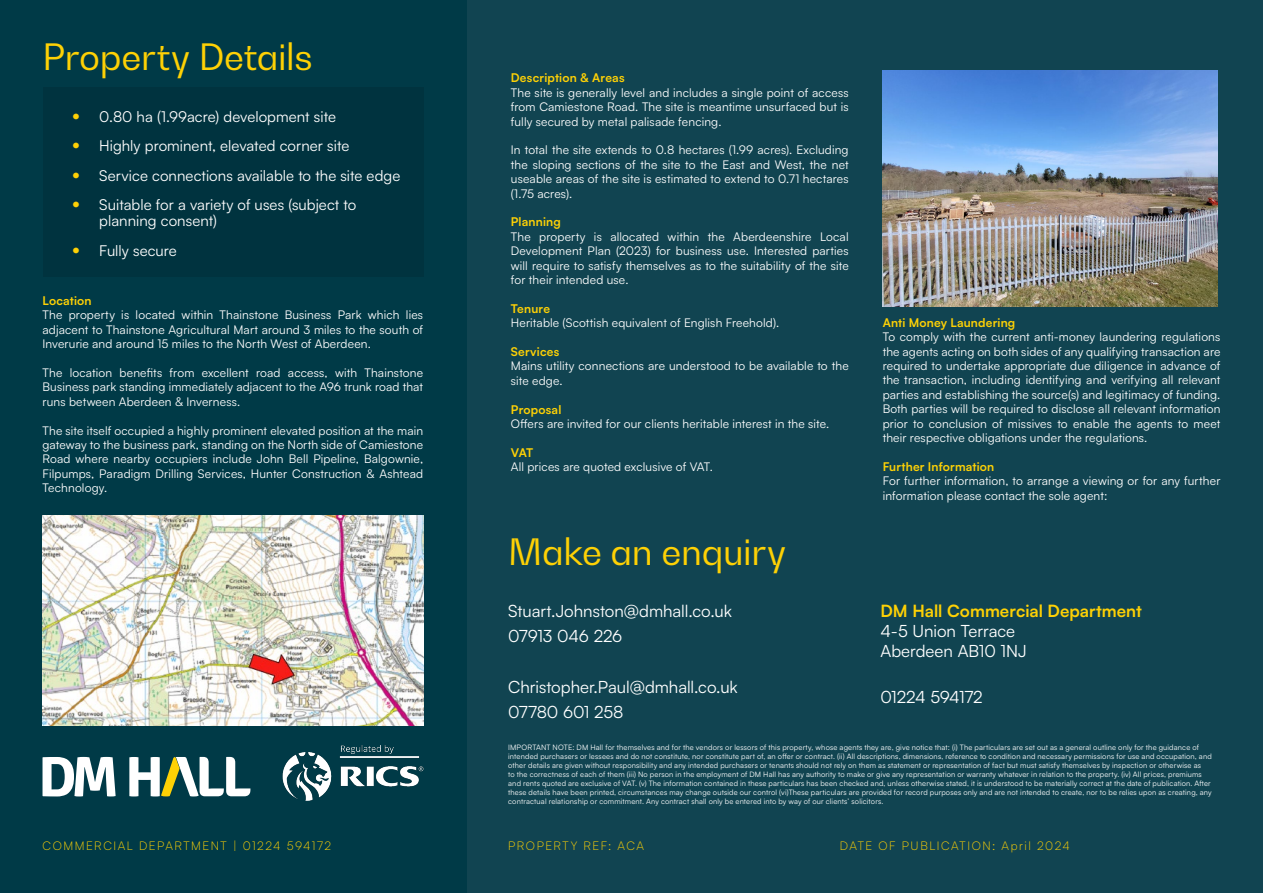
<style>
.page{position:relative;width:1263px;height:893px;background:#fff}
.page>*{position:absolute;margin:0;border:0;box-sizing:border-box;transform-origin:0 0}
.t1{font:36px "Bw Gradual DEMO";letter-spacing:-.01em;color:#fed105}
.t2{font:16.8px/20.2px "Satoshi";letter-spacing:-.005em;color:#fff}
.t3{font:15px/16.5px "Satoshi";letter-spacing:.005em;color:#fff}
.Text{font:12px/14.4px "Satoshi";letter-spacing:.01em;color:#fff;text-align:justify}
.Headings{font:700 12px "Satoshi";letter-spacing:.015em;color:#fed105}
.t4{font:300 12px "Satoshi";letter-spacing:.125em;color:#fed105}
.t5{font:7.5px/9px "Satoshi";letter-spacing:.02em;color:#fff}
.s1{font-size:21px;color:#fed105}
.s2{font-weight:700;color:#fed105}
</style>
<div class="page">
<div style="left:466px;top:0;width:797px;height:893px;background:#114451"></div>
<div style="left:0;top:0;width:466px;height:893px;background:#003a47"></div>
<img style="left:283px;top:745px;width:140px;height:55px">
<svg style="left:43px;top:757px;width:73px;height:39px"></svg>
<svg style="left:129px;top:757px;width:121px;height:39px"></svg>
<div style="left:43px;top:87px;width:380px;height:189px;background:#00333f"></div>
<img style="left:43px;top:515px;width:380px;height:211px">
<img style="left:883px;top:70px;width:335px;height:236px">
<p class="t1" style="left:43px;top:34px;width:272px">Property Details</p>
<p class="t3" style="left:72px;top:108px;width:265px"><span class="s1">•</span> 0.80 ha (1.99acre) development site</p>
<p class="t3" style="left:72px;top:137px;width:278px"><span class="s1">•</span> Highly prominent, elevated corner site</p>
<p class="t3" style="left:72px;top:166px;width:329px"><span class="s1">•</span> Service connections available to the site edge</p>
<p class="t3" style="left:99px;top:196px;width:259px;text-indent:-27px"><span class="s1">•</span> Suitable for a variety of uses (subject to planning consent)</p>
<p class="t3" style="left:72px;top:241px;width:106px"><span class="s1">•</span> Fully secure</p>
<p class="Headings" style="left:43px;top:292px;width:51px">Location</p>
<p class="Text" style="left:43px;top:307px;width:382px">The property is located within Thainstone Business Park which lies adjacent to Thainstone Agricultural Mart around 3 miles to the south of Inverurie and around 15 miles to the North West of Aberdeen.</p>
<p class="Text" style="left:43px;top:365px;width:382px">The location benefits from excellent road access, with Thainstone Business park standing immediately adjacent to the A96 trunk road that runs between Aberdeen &amp; Inverness.</p>
<p class="Text" style="left:43px;top:423px;width:382px">The site itself occupied a highly prominent elevated position at the main gateway to the business park, standing on the North side of Camiestone Road where nearby occupiers include John Bell Pipeline, Balgownie, Filpumps, Paradigm Drilling Services, Hunter Construction &amp; Ashtead Technology.</p>
<p class="Headings" style="left:511px;top:69px;width:115px">Description &amp; Areas</p>
<p class="Text" style="left:511px;top:85px;width:339px">The site is generally level and includes a single point of access from Camiestone Road. The site is meantime unsurfaced but is fully secured by metal palisade fencing.</p>
<p class="Text" style="left:511px;top:142px;width:339px">In total the site extends to 0.8 hectares (1.99 acres). Excluding the sloping sections of the site to the East and West, the net useable areas of the site is estimated to extend to 0.71 hectares (1.75 acres).</p>
<p class="Headings" style="left:511px;top:213px;width:51px">Planning</p>
<p class="Text" style="left:511px;top:229px;width:339px">The property is allocated within the Aberdeenshire Local Development Plan (2023) for business use. Interested parties will require to satisfy themselves as to the suitability of the site for their intended use.</p>
<p class="Headings" style="left:511px;top:300px;width:41px">Tenure</p>
<p class="Text" style="left:511px;top:315px;width:270px">Heritable (Scottish equivalent of English Freehold).</p>
<p class="Headings" style="left:511px;top:343px;width:50px">Services</p>
<p class="Text" style="left:511px;top:358px;width:339px">Mains utility connections are understood to be available to the site edge.</p>
<p class="Headings" style="left:511px;top:400px;width:52px">Proposal</p>
<p class="Text" style="left:511px;top:416px;width:320px">Offers are invited for our clients heritable interest in the site.</p>
<p class="Headings" style="left:511px;top:444px;width:24px">VAT</p>
<p class="Text" style="left:511px;top:459px;width:203px">All prices are quoted exclusive of VAT.</p>
<p class="t1" style="left:508px;top:529px;width:279px">Make an enquiry</p>
<p class="t2" style="left:508px;top:600px;width:225px">Stuart.Johnston@dmhall.co.uk</p>
<p class="t2" style="left:508px;top:625px;width:116px">07913 046 226</p>
<p class="t2" style="left:508px;top:676px;width:231px">Christopher.Paul@dmhall.co.uk</p>
<p class="t2" style="left:508px;top:701px;width:117px">07780 601 258</p>
<p class="Headings" style="left:883px;top:314px;width:134px">Anti Money Laundering</p>
<p class="Text" style="left:883px;top:329px;width:339px">To comply with the current anti-money laundering regulations the agents acting on both sides of any qualifying transaction are required to undertake appropriate due diligence in advance of the transaction, including identifying and verifying all relevant parties and establishing the source(s) and legitimacy of funding.<br>Both parties will be required to disclose all relevant information prior to conclusion of missives to enable the agents to meet their respective obligations under the regulations.</p>
<p class="Headings" style="left:883px;top:458px;width:113px">Further Information</p>
<p class="Text" style="left:883px;top:473px;width:339px">For further information, to arrange a viewing or for any further information please contact the sole agent:</p>
<p class="t2" style="left:880px;top:600px;width:263px"><span class="s2">DM Hall Commercial Department<br></span>4-5 Union Terrace<br>Aberdeen AB10 1NJ</p>
<p class="t2" style="left:880px;top:686px;width:104px">01224 594172</p>
<p class="t5" style="left:508px;top:742px;width:705px">IMPORTANT NOTE: DM Hall for themselves and for the vendors or lessors of this property, whose agents they are, give notice that: (i) The particulars are set out as a general outline only for the guidance of intended purchasers or lessees and do not constitute, nor constitute part of, an offer or contract. (ii) All descriptions, dimensions, reference to condition and necessary permissions for use and occupation, and other details are given without responsibility and any intended purchasers or tenants should not rely on them as statement or representation of fact but must satisfy themselves by inspection or otherwise as<br>to the correctness of each of them (iii) No person in the employment of DM Hall has any authority to make or give any representation or warranty whatever in relation to the property. (iv) All prices, premiums and rents quoted are exclusive of VAT. (v) The information contained in these particulars has been checked and, unless otherwise stated, it is understood to be materially correct at the date of publication. After these details have been printed, circumstances may change outside our control (vi)These particulars are provided for record purposes only and are not intended to create, nor to be relies upon as creating, any contractual relationship or commitment. Any contract shall only be entered into by way of our clients’ solicitors.</p>
<p class="t4" style="left:43px;top:838px;width:290px">COMMERCIAL DEPARTMENT | 01224 594172</p>
<p class="t4" style="left:508px;top:838px;width:137px">PROPERTY REF: ACA</p>
<p class="t4" style="left:840px;top:838px;width:232px">DATE OF PUBLICATION: April 2024</p>
</div>
